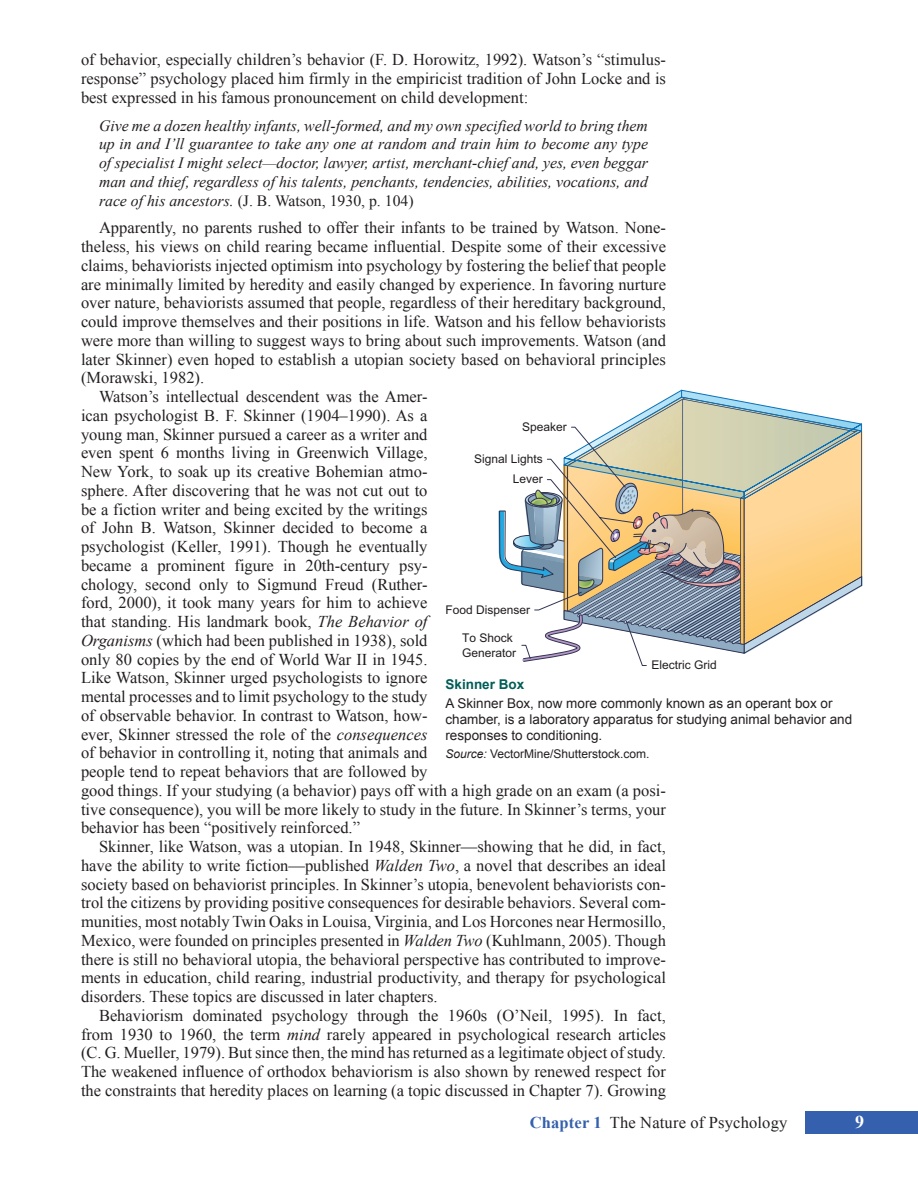
<style>
.page{position:relative;width:918px;height:1188px;background:#fff}
.page>*{position:absolute;margin:0;border:0;box-sizing:border-box;transform-origin:0 0}
.t1{font:700 18px "Times New Roman";color:#fff}
.tx{font:16.5px/18.8px "Times New Roman";color:#231f20;text-align:justify}
.ex{font:italic 15.75px/18.8px "Times New Roman";color:#231f20;text-align:justify}
.fc{font:13.5px/16.2px "Arial";color:#231f20}
.pht{font:700 13.5px "Arial";color:#005d57}
.t2{font:12px/20.2px "Arial";color:#211d1e;text-align:right}
.fcr{font:12px "Arial";color:#231f20}
.s1{font-style:normal}
.s2{font-style:italic}
.s3{font-weight:700;color:#3460ad}
</style>
<div class="page">
<div style="left:806px;top:1111px;width:112px;height:23px;background:#3460ad"></div>
<svg style="left:499px;top:390px;width:364px;height:276px"></svg>
<p class="tx" style="left:81px;top:50px;width:587px">of behavior, especially children’s behavior (F. D. Horowitz, 1992). Watson’s “stimulus&shy;response” psychology placed him firmly in the empiricist tradition of John Locke and is best expressed in his famous pronouncement on child development:</p>
<p class="ex" style="left:99px;top:116px;width:551px">Give me a dozen healthy infants, well-formed, and my own specified world to bring them up in and I’ll guarantee to take any one at random and train him to become any type of specialist I might select—doctor, lawyer, artist, merchant-chief and, yes, even beggar man and thief, regardless of his talents, penchants, tendencies, abilities, vocations, and race of his ancestors. <span class="s1">(J. B. Watson, 1930, p. 104)</span></p>
<p class="tx" style="left:81px;top:218px;width:587px;text-indent:18px">Apparently, no parents rushed to offer their infants to be trained by Watson. None&shy;theless, his views on child rearing became influential. Despite some of their excessive claims, behaviorists injected optimism into psychology by fostering the belief that people are minimally limited by heredity and easily changed by experience. In favoring nurture over nature, behaviorists assumed that people, regardless of their hereditary background, could improve themselves and their positions in life. Watson and his fellow behaviorists were more than willing to suggest ways to bring about such improvements. Watson (and later Skinner) even hoped to establish a utopian society based on behavioral principles (Morawski, 1982).</p>
<p class="tx" style="left:81px;top:387px;width:587px;text-align:left;text-indent:18px">Watson’s intellectual descendent was the Amer-<br>ican psychologist B. F. Skinner (1904–1990). As a<br>young man, Skinner pursued a career as a writer and<br>even spent 6 months living in Greenwich Village,<br>New York, to soak up its creative Bohemian atmo-<br>sphere. After discovering that he was not cut out to<br>be a fiction writer and being excited by the writings<br>of John B. Watson, Skinner decided to become a<br>psychologist (Keller, 1991). Though he eventually<br>became a prominent figure in 20th-century psy-<br>chology, second only to Sigmund Freud (Ruther-<br>ford, 2000), it took many years for him to achieve<br>that standing. His landmark book, <span class="s2">The Behavior of<br>Organisms</span> (which had been published in 1938), sold<br>only 80 copies by the end of World War II in 1945.<br>Like Watson, Skinner urged psychologists to ignore<br>mental processes and to limit psychology to the study<br>of observable behavior. In contrast to Watson, how-<br>ever, Skinner stressed the role of the <span class="s2">consequences<br></span>of behavior in controlling it, noting that animals and<br>people tend to repeat behaviors that are followed by<br>good things. If your studying (a behavior) pays off with a high grade on an exam (a posi&shy;tive consequence), you will be more likely to study in the future. In Skinner’s terms, your behavior has been “positively reinforced.”</p>
<p class="tx" style="left:81px;top:837px;width:587px;text-indent:18px">Skinner, like Watson, was a utopian. In 1948, Skinner—showing that he did, in fact, have the ability to write fiction—published <span class="s2">Walden Two</span>, a novel that describes an ideal society based on behaviorist principles. In Skinner’s utopia, benevolent behaviorists con&shy;trol the citizens by providing positive consequences for desirable behaviors. Several com&shy;munities, most notably Twin Oaks in Louisa, Virginia, and Los Horcones near Hermosillo, Mexico, were founded on principles presented in <span class="s2">Walden Two</span> (Kuhlmann, 2005). Though there is still no behavioral utopia, the behavioral perspective has contributed to improve&shy;ments in education, child rearing, industrial productivity, and therapy for psychological disorders. These topics are discussed in later chapters.</p>
<p class="tx" style="left:81px;top:1006px;width:587px;text-indent:18px">Behaviorism dominated psychology through the 1960s (O’Neil, 1995). In fact, from 1930 to 1960, the term <span class="s2">mind</span> rarely appeared in psychological research articles (C. G. -Mueller, 1979). But since then, the mind has returned as a legitimate object of study.<br>The weakened influence of orthodox behaviorism is also shown by renewed respect for the constraints that heredity places on learning (a topic discussed in Chapter 7). Growing</p>
<p class="t2" style="left:522px;top:416px;width:46px">Speaker</p>
<p class="t2" style="left:474px;top:449px;width:70px">Signal Lights<br>Lever</p>
<p class="t2" style="left:446px;top:600px;width:86px">Food Dispenser</p>
<p class="t2" style="left:462px;top:631px;width:56px;line-height:14.4px;text-align:left">To Shock<br>Generator</p>
<p class="t2" style="left:652px;top:655px;width:67px">Electric Grid</p>
<p class="pht" style="left:445px;top:675px;width:80px">Skinner Box</p>
<p class="fc" style="left:445px;top:695px;width:408px">A Skinner Box, now more commonly known as an operant box or chamber, is a laboratory apparatus for studying animal behavior and responses to conditioning.</p>
<p class="fcr" style="left:445px;top:746px;width:206px"><span class="s2">Source:</span> VectorMine/Shutterstock.com.</p>
<p class="tx" style="left:530px;top:1113px;width:259px"><span class="s3">Chapter 1</span> The Nature of Psychology</p>
<p class="t1" style="left:855px;top:1110px;width:10px">9</p>
</div>
